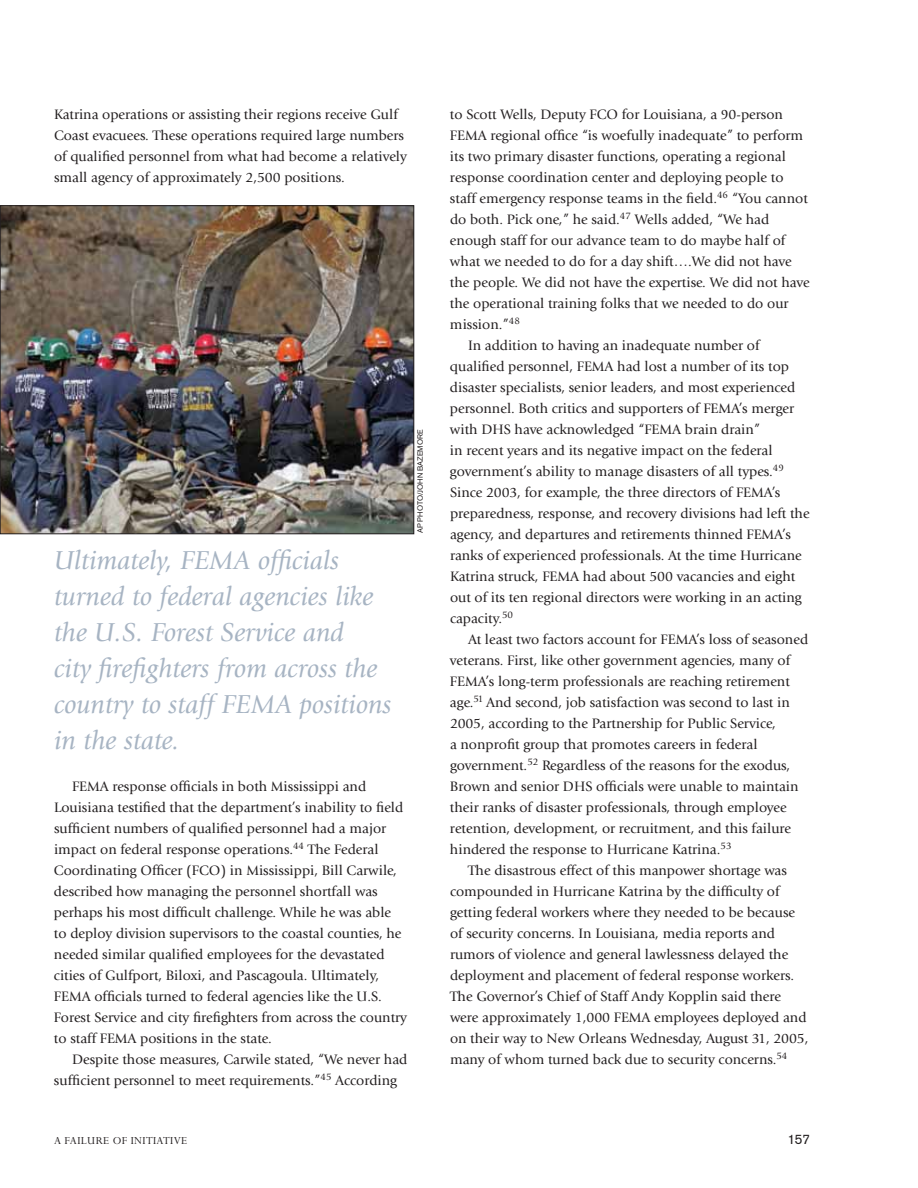
<style>
.page{position:relative;width:918px;height:1188px;background:#fff}
.page>*{position:absolute;margin:0;border:0;box-sizing:border-box;transform-origin:0 0}
.t1{font:italic 27px/36px "Giovanni";color:#a7b4c3}
.t2{font:14.25px/21px "Giovanni";color:#231f20}
.t3{font:13.5px "Akzidenz Grotesk";color:#231f20}
.t4{font:12px "Perpetua Std";letter-spacing:.03em;color:#231f20}
.t5{font:7.5px "Akzidenz Grotesk";color:#231f20}
</style>
<div class="page">
<img style="left:2px;top:208px;width:410px;height:324px">
<div style="left:0;top:206px;width:414px;height:328px;border:1px solid #231f20"></div>
<p class="t2" style="left:54px;top:105px;width:355px">Katrina operations or assisting their regions receive Gulf Coast evacuees. These operations required large numbers of qualified personnel from what had become a relatively small agency of approximately 2,500 positions.</p>
<h1 class="t1" style="left:54px;top:545px;width:339px">Ultimately, FEMA officials turned to federal agencies like the U.S. Forest Service and<br>city firefighters from across the country to staff FEMA positions in the state.</h1>
<p class="t5" style="left:417px;top:533px;width:105px;rotate:-90deg">AP PHOTO/JOHN BAZEMORE</p>
<p class="t2" style="left:54px;top:777px;width:355px;text-indent:18px">FEMA response officials in both Mississippi and Louisiana testified that the department’s inability to field sufficient numbers of qualified personnel had a major impact on federal response operations.<sup>44</sup> The Federal Coordinating Officer (FCO) in Mississippi, Bill Carwile, described how managing the personnel shortfall was perhaps his most difficult challenge. While he was able to deploy division supervisors to the coastal counties, he needed similar qualified employees for the devastated cities of Gulfport, Biloxi, and Pascagoula. Ultimately, FEMA officials turned to federal agencies like the U.S.<br>Forest Service and city firefighters from across the country to staff FEMA positions in the state.</p>
<p class="t2" style="left:54px;top:1050px;width:355px;text-indent:18px">Despite those measures, Carwile stated, “We never had sufficient personnel to meet requirements.”<sup>45</sup> According</p>
<p class="t2" style="left:450px;top:105px;width:335px">to Scott Wells, Deputy FCO for Louisiana, a 90-person</p>
<p class="t2" style="left:450px;top:126px;width:355px">FEMA regional office “is woefully inadequate” to perform</p>
<p class="t2" style="left:450px;top:147px;width:337px">its two primary disaster functions, operating a regional</p>
<p class="t2" style="left:450px;top:168px;width:335px">response coordination center and deploying people to</p>
<p class="t2" style="left:450px;top:189px;width:359px">staff emergency response teams in the field.<sup>46</sup> “You cannot</p>
<p class="t2" style="left:450px;top:210px;width:321px">do both. Pick one,” he said.<sup>47</sup> Wells added, “We had</p>
<p class="t2" style="left:450px;top:231px;width:337px">enough staff for our advance team to do maybe half of</p>
<p class="t2" style="left:450px;top:252px;width:343px">what we needed to do for a day shift….We did not have</p>
<p class="t2" style="left:450px;top:273px;width:361px">the people. We did not have the expertise. We did not have</p>
<p class="t2" style="left:450px;top:294px;width:340px">the operational training folks that we needed to do our</p>
<p class="t2" style="left:450px;top:315px;width:71px">mission.”<sup>48</sup></p>
<p class="t2" style="left:468px;top:336px;width:293px">In addition to having an inadequate number of</p>
<p class="t2" style="left:450px;top:357px;width:341px">qualified personnel, FEMA had lost a number of its top</p>
<p class="t2" style="left:450px;top:378px;width:347px">disaster specialists, senior leaders, and most experienced</p>
<p class="t2" style="left:450px;top:399px;width:346px">personnel. Both critics and supporters of FEMA’s merger</p>
<p class="t2" style="left:450px;top:420px;width:312px">with DHS have acknowledged “FEMA brain drain”</p>
<p class="t2" style="left:450px;top:441px;width:324px">in recent years and its negative impact on the federal</p>
<p class="t2" style="left:450px;top:462px;width:336px">government’s ability to manage disasters of all types.<sup>49</sup></p>
<p class="t2" style="left:450px;top:483px;width:332px">Since 2003, for example, the three directors of FEMA’s</p>
<p class="t2" style="left:450px;top:504px;width:361px">preparedness, response, and recovery divisions had left the</p>
<p class="t2" style="left:450px;top:525px;width:342px">agency, and departures and retirements thinned FEMA’s</p>
<p class="t2" style="left:450px;top:546px;width:353px">ranks of experienced professionals. At the time Hurricane</p>
<p class="t2" style="left:450px;top:567px;width:347px">Katrina struck, FEMA had about 500 vacancies and eight</p>
<p class="t2" style="left:450px;top:588px;width:353px">out of its ten regional directors were working in an acting</p>
<p class="t2" style="left:450px;top:609px;width:65px">capacity.<sup>50</sup></p>
<p class="t2" style="left:468px;top:630px;width:342px">At least two factors account for FEMA’s loss of seasoned</p>
<p class="t2" style="left:450px;top:651px;width:342px">veterans. First, like other government agencies, many of</p>
<p class="t2" style="left:450px;top:672px;width:341px">FEMA’s long-term professionals are reaching retirement</p>
<p class="t2" style="left:450px;top:693px;width:341px">age.<sup>51</sup> And second, job satisfaction was second to last in</p>
<p class="t2" style="left:450px;top:714px;width:327px">2005, according to the Partnership for Public Service,</p>
<p class="t2" style="left:450px;top:735px;width:309px">a nonprofit group that promotes careers in federal</p>
<p class="t2" style="left:450px;top:756px;width:342px">government.<sup>52</sup> Regardless of the reasons for the exodus,</p>
<p class="t2" style="left:450px;top:777px;width:350px">Brown and senior DHS officials were unable to maintain</p>
<p class="t2" style="left:450px;top:798px;width:338px">their ranks of disaster professionals, through employee</p>
<p class="t2" style="left:450px;top:819px;width:343px">retention, development, or recruitment, and this failure</p>
<p class="t2" style="left:450px;top:840px;width:283px">hindered the response to Hurricane Katrina.<sup>53</sup></p>
<p class="t2" style="left:468px;top:861px;width:321px">The disastrous effect of this manpower shortage was</p>
<p class="t2" style="left:450px;top:882px;width:331px">compounded in Hurricane Katrina by the difficulty of</p>
<p class="t2" style="left:450px;top:903px;width:347px">getting federal workers where they needed to be because</p>
<p class="t2" style="left:450px;top:924px;width:327px">of security concerns. In Louisiana, media reports and</p>
<p class="t2" style="left:450px;top:945px;width:340px">rumors of violence and general lawlessness delayed the</p>
<p class="t2" style="left:450px;top:966px;width:346px">deployment and placement of federal response workers.</p>
<p class="t2" style="left:450px;top:987px;width:333px">The Governor’s Chief of Staff Andy Kopplin said there</p>
<p class="t2" style="left:450px;top:1008px;width:358px">were approximately 1,000 FEMA employees deployed and</p>
<p class="t2" style="left:450px;top:1029px;width:360px">on their way to New Orleans Wednesday, August 31, 2005,</p>
<p class="t2" style="left:450px;top:1050px;width:339px">many of whom turned back due to security concerns.<sup>54</sup></p>
<p class="t4" style="left:54px;top:1133px;width:135px">A FAILURE OF INITIATIVE</p>
<p class="t3" style="left:787px;top:1135px;width:24px">157</p>
</div>
